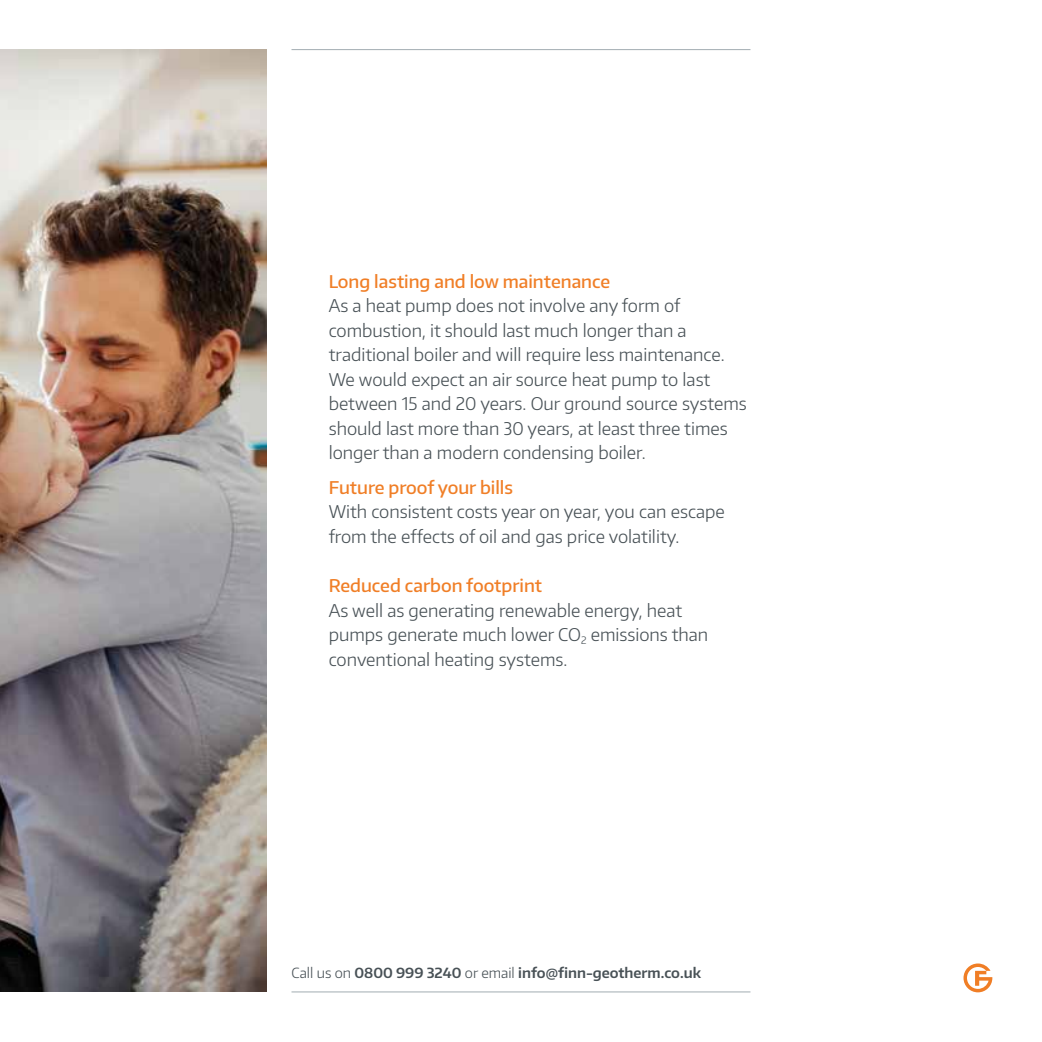
<style>
.page{position:relative;width:1042px;height:1042px;background:#fff}
.page>*{position:absolute;margin:0;border:0;box-sizing:border-box;transform-origin:0 0}
.t1{font:300 17.5px/24.5px "Encode Sans Normal";color:#485156}
.t2{font:500 17.5px "Encode Sans Normal";color:#f07e26}
.t3{font:600 14px "Encode Sans Normal";color:#485156}
.s1{font-weight:300}
</style>
<div class="page">
<svg style="left:963px;top:963px;width:29px;height:29px"></svg>
<img style="left:0;top:50px;width:267px;height:941px">
<hr style="left:291px;top:49px;width:459px;height:1px;background:#a2acb2">
<hr style="left:291px;top:991px;width:459px;height:1px;background:#a2acb2">
<p class="t2" style="left:329px;top:270px;width:283px">Long lasting and low maintenance</p>
<p class="t1" style="left:329px;top:293px;width:420px">As a heat pump does not involve any form of combustion, it should last much longer than a traditional boiler and will require less maintenance.<br>We would expect an air source heat pump to last between 15 and 20 years. Our ground source systems should last more than 30 years, at least three times longer than a modern condensing boiler.</p>
<p class="t2" style="left:329px;top:476px;width:186px">Future proof your bills</p>
<p class="t1" style="left:329px;top:499px;width:398px">With consistent costs year on year, you can escape from the effects of oil and gas price volatility.</p>
<p class="t2" style="left:329px;top:574px;width:215px">Reduced carbon footprint</p>
<p class="t1" style="left:329px;top:597px;width:381px">As well as generating renewable energy, heat pumps generate much lower CO<sub>2</sub> emissions than conventional heating systems.</p>
<p class="t3" style="left:291px;top:963px;width:411px"><span class="s1">Call us on</span> 0800 999 3240 <span class="s1">or email</span> info@finn-geotherm.co.uk</p>
</div>
